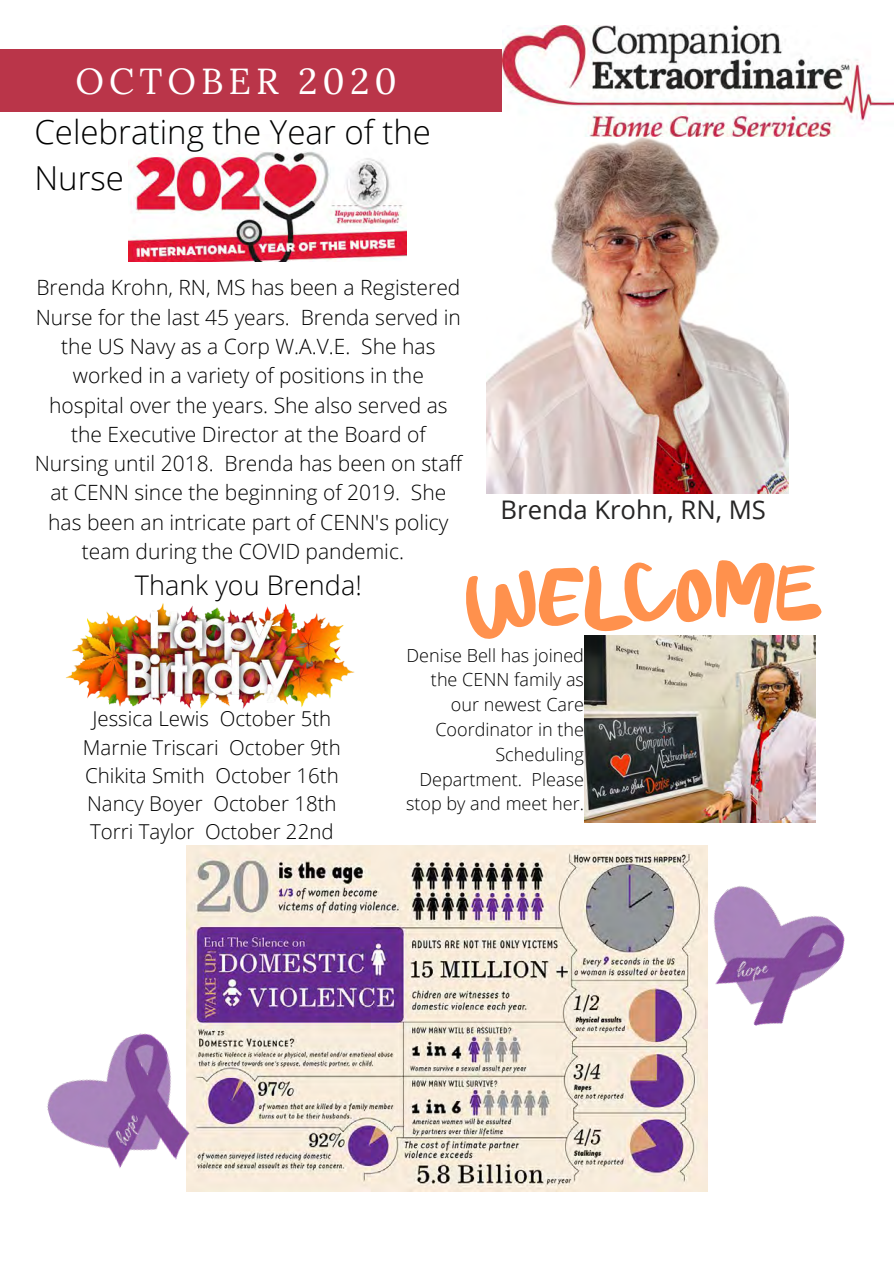
<style>
.page{position:relative;width:894px;height:1264px;background:#fff}
.page>*{position:absolute;margin:0;border:0;box-sizing:border-box;transform-origin:0 0}
.t1{font:36px "Lora";letter-spacing:.14em;color:#fff}
.t2{font:300 33px/46.2px "Open Sans";color:#000}
.t3{font:300 27px "Open Sans";color:#000}
.t4{font:25.65px "Open Sans";color:#262525}
.t5{font:300 21px/29.2px "Open Sans";color:#000;text-align:center}
.t6{font:300 20.4px "Open Sans";color:#000}
.t7{font:300 18px/24.8px "Open Sans";color:#000;text-align:right}
</style>
<div class="page">
<img style="left:486px;top:137px;width:302px;height:357px">
<div style="left:0;top:49px;width:893px;height:63px;background:#ba3549"></div>
<img style="left:502px;top:25px;width:391px;height:112px">
<img style="left:128px;top:148px;width:279px;height:113px">
<svg style="left:466px;top:560px;width:355px;height:81px"></svg>
<img style="left:584px;top:636px;width:230px;height:186px">
<img style="left:66px;top:603px;width:289px;height:106px">
<img style="left:187px;top:845px;width:520px;height:346px">
<img style="left:47px;top:1027px;width:150px;height:163px">
<img style="left:671px;top:856px;width:174px;height:183px">
<p class="t1" style="left:75px;top:57px;width:323px">OCTOBER 2020</p>
<p class="t2" style="left:34px;top:108px;width:398px">Celebrating the Year of the<br>Nurse</p>
<p class="t5" style="left:35px;top:272px;width:429px">Brenda Krohn, RN, MS has been a Registered Nurse for the last 45 years. Brenda served in the US Navy as a Corp W.A.V.E. She has worked in a variety of positions in the hospital over the years. She also served as the Executive Director at the Board of Nursing until 2018. Brenda has been on staff at CENN since the beginning of 2019. She has been an intricate part of CENN's policy team during the COVID pandemic.</p>
<p class="t3" style="left:135px;top:566px;width:228px">Thank you Brenda!</p>
<p class="t4" style="left:500px;top:491px;width:267px">Brenda Krohn, RN, MS</p>
<p class="t6" style="left:92px;top:705px;width:240px">Jessica Lewis October 5th</p>
<p class="t6" style="left:83px;top:733px;width:259px">Marnie Triscari October 9th</p>
<p class="t6" style="left:85px;top:761px;width:255px">Chikita Smith October 16th</p>
<p class="t6" style="left:87px;top:789px;width:251px">Nancy Boyer October 18th</p>
<p class="t6" style="left:90px;top:817px;width:245px">Torri Taylor October 22nd</p>
<p class="t7" style="left:406px;top:642px;width:179px">Denise Bell has joined the CENN family as</p>
<p class="t7" style="left:406px;top:691px;width:179px">our newest Care<br>Coordinator in the<br>Scheduling<br>Department. Please stop by and meet her.</p>
</div>
